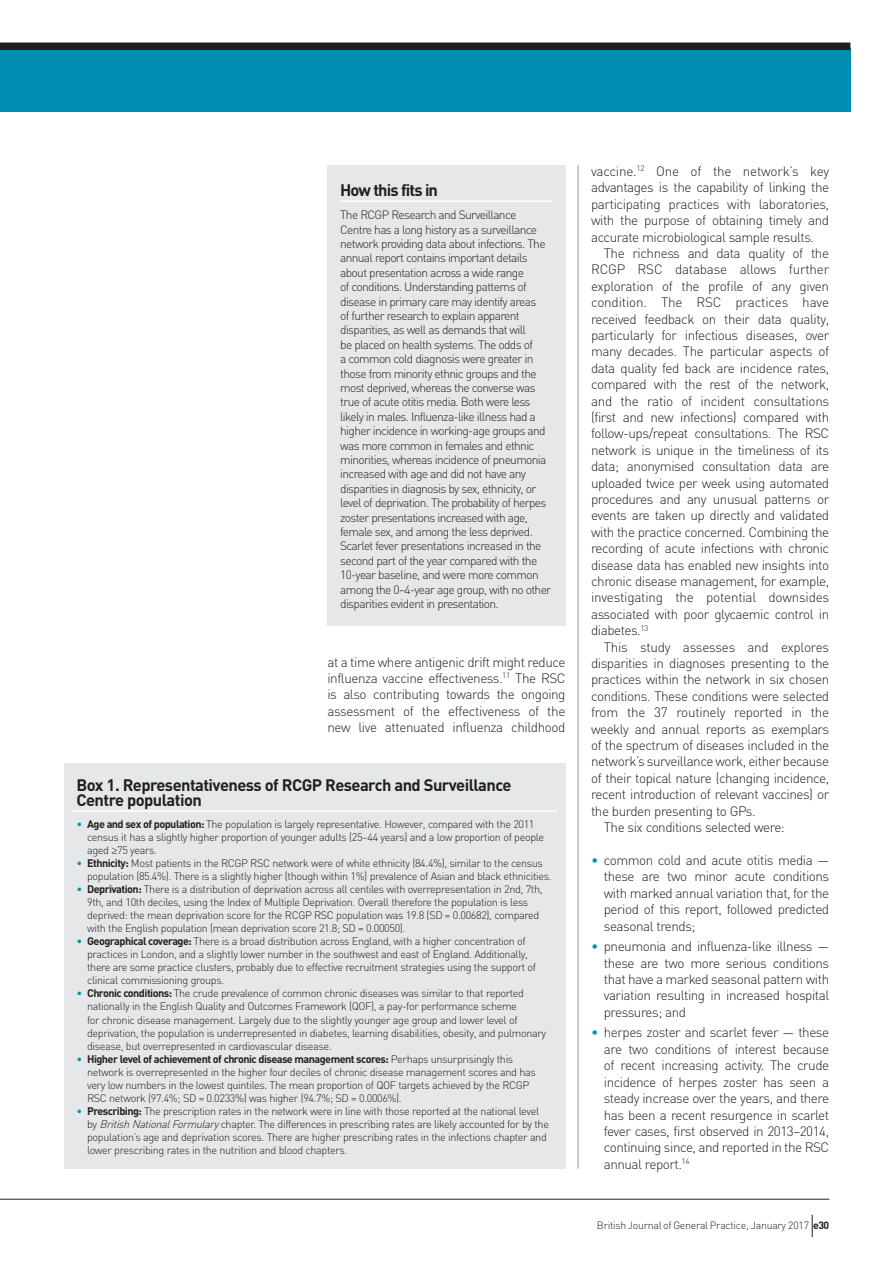
<style>
.page{position:relative;width:893px;height:1263px;background:#fff}
.page>*{position:absolute;margin:0;border:0;box-sizing:border-box;transform-origin:0 0}
.Box_copy_header{font:700 16.5px/15px "DIN";letter-spacing:-.035em;color:#231f20}
.How_this_fits_in_hea{font:700 16.5px "DIN";letter-spacing:-.055em;color:#231f20}
.Body_copy_indent{font:300 13.5px/16.4px "DIN";letter-spacing:-.035em;color:#231f20;text-align:justify}
.Bulleted_Body_Copy{font:300 13.5px/16.4px "DIN";letter-spacing:-.035em;color:#231f20;text-align:justify}
.How_this_fits_in_cop{font:300 12px/14.4px "DIN";letter-spacing:-.055em;color:#231f20}
.Box_Copy{font:300 10.8px/13px "DIN";letter-spacing:-.035em;color:#231f20}
.t1{font:300 10.5px "DIN";letter-spacing:-.025em;color:#231f20}
.s1{color:#008fb3}
.s2{font-weight:700}
.s3{font-family:"Helvetica"}
.s4{font-style:italic}
</style>
<div class="page">
<div style="left:0;top:48px;width:850px;height:63px;background:#008fb3"></div>
<div style="left:0;top:43px;width:850px;height:7px;background:#231f20"></div>
<hr style="left:578px;top:165px;width:1px;height:1004px;background:#939598">
<div style="left:327px;top:165px;width:239px;height:461px;background:#e6e7e9"></div>
<hr style="left:340px;top:200px;width:213px;height:2px;background:#fff">
<div style="left:64px;top:763px;width:502px;height:406px;background:#e6e7e9"></div>
<hr style="left:72px;top:810px;width:485px;height:2px;background:#fff">
<svg style="left:812px;top:1215px;width:1px;height:22px"></svg>
<hr style="left:0;top:1199px;width:829px;height:1px;background:#231f20">
<p class="How_this_fits_in_hea" style="left:340px;top:180px;width:99px">How this fits in</p>
<p class="How_this_fits_in_cop" style="left:340px;top:208px;width:212px">The RCGP Research and Surveillance Centre has a long history as a surveillance network providing data about infections. The annual report contains important details about presentation across a wide range<br>of conditions. Understanding patterns of disease in primary care may identify areas<br>of further research to explain apparent disparities, as well as demands that will<br>be placed on health systems. The odds of<br>a common cold diagnosis were greater in those from minority ethnic groups and the most deprived, whereas the converse was true of acute otitis media. Both were less likely in males. Influenza-like illness had a higher incidence in working-age groups and was more common in females and ethnic minorities, whereas incidence of pneumonia increased with age and did not have any disparities in diagnosis by sex, ethnicity, or level of deprivation. The probability of herpes zoster presentations increased with age, female sex, and among the less deprived.<br>Scarlet fever presentations increased in the second part of the year compared with the 10-year baseline, and were more common among the 0–4-year age group, with no other disparities evident in presentation.</p>
<p class="Body_copy_indent" style="left:327px;top:653px;width:240px">at a time where antigenic drift might reduce influenza vaccine effectiveness.<sup>11</sup> The RSC is also contributing towards the ongoing assessment of the effectiveness of the new live attenuated influenza childhood</p>
<p class="Box_copy_header" style="left:77px;top:777px;width:436px">Box 1. Representativeness of RCGP Research and Surveillance<br>Centre population</p>
<p class="Box_Copy" style="left:87px;top:817px;width:458px;text-indent:-11px"><span class="s1">•</span> <span class="s2">Age and sex of population:</span> The population is largely representative. However, compared with the 2011 census it has a slightly higher proportion of younger adults (25–44 years) and a low proportion of people aged <span class="s3">≥</span>75 years.</p>
<p class="Box_Copy" style="left:87px;top:856px;width:466px;text-indent:-11px"><span class="s1">•</span> <span class="s2">Ethnicity:</span> Most patients in the RCGP RSC network were of white ethnicity (84.4%), similar to the census population (85.4%). There is a slightly higher (though within 1%) prevalence of Asian and black ethnicities.</p>
<p class="Box_Copy" style="left:87px;top:882px;width:457px;text-indent:-11px"><span class="s1">•</span> <span class="s2">Deprivation:</span> There is a distribution of deprivation across all centiles with overrepresentation in 2nd, 7th, 9th, and 10th deciles, using the Index of Multiple Deprivation. Overall therefore the population is less deprived: the mean deprivation score for the RCGP RSC population was 19.8 (SD = 0.00682), compared with the English population (mean deprivation score 21.8; SD = 0.00050).</p>
<p class="Box_Copy" style="left:87px;top:935px;width:451px;text-indent:-11px"><span class="s1">•</span> <span class="s2">Geographical coverage:</span> There is a broad distribution across England, with a higher concentration of practices in London, and a slightly lower number in the southwest and east of England. Additionally, there are some practice clusters, probably due to effective recruitment strategies using the support of clinical commissioning groups.</p>
<p class="Box_Copy" style="left:87px;top:987px;width:461px;text-indent:-11px"><span class="s1">•</span> <span class="s2">Chronic conditions:</span> The crude prevalence of common chronic diseases was similar to that reported nationally in the English Quality and Outcomes Framework (QOF), a pay-for performance scheme<br>for chronic disease management. Largely due to the slightly younger age group and lower level of deprivation, the population is underrepresented in diabetes, learning disabilities, obesity, and pulmonary disease, but overrepresented in cardiovascular disease.</p>
<p class="Box_Copy" style="left:87px;top:1052px;width:450px;text-indent:-11px"><span class="s1">•</span> <span class="s2">Higher level of achievement of chronic disease management scores:</span> Perhaps unsurprisingly this network is overrepresented in the higher four deciles of chronic disease management scores and has very low numbers in the lowest quintiles. The mean proportion of QOF targets achieved by the RCGP RSC network (97.4%; SD = 0.0233%) was higher (94.7%; SD = 0.0006%).</p>
<p class="Box_Copy" style="left:87px;top:1104px;width:463px;text-indent:-11px"><span class="s1">•</span> <span class="s2">Prescribing:</span> The prescription rates in the network were in line with those reported at the national level by <span class="s4">BritishNationalFormulary</span>chapter. The differences in prescribing rates are likely accounted for by the population’s age and deprivation scores. There are higher prescribing rates in the infections chapter and lower prescribing rates in the nutrition and blood chapters.</p>
<p class="Body_copy_indent" style="left:591px;top:163px;width:240px">vaccine.<sup>12</sup> One of the network’s key advantages is the capability of linking the participating practices with laboratories, with the purpose of obtaining timely and accurate microbiological sample results.</p>
<p class="Body_copy_indent" style="left:591px;top:245px;width:240px;text-indent:13px">The richness and data quality of the RCGP RSC database allows further exploration of the profile of any given condition. The RSC practices have received feedback on their data quality, particularly for infectious diseases, over many decades. The particular aspects of data quality fed back are incidence rates, compared with the rest of the network, and the ratio of incident consultations (first and new infections) compared with follow-ups/repeat consultations. The RSC network is unique in the timeliness of its data; anonymised consultation data are uploaded twice per week using automated procedures and any unusual patterns or events are taken up directly and validated with the practice concerned. Combining the recording of acute infections with chronic disease data has enabled new insights into chronic disease management, for example, investigating the potential downsides associated with poor glycaemic control in diabetes.<sup>13</sup></p>
<p class="Body_copy_indent" style="left:591px;top:638px;width:240px;text-indent:13px">This study assesses and explores disparities in diagnoses presenting to the practices within the network in six chosen conditions. These conditions were selected from the 37 routinely reported in the weekly and annual reports as exemplars of the spectrum of diseases included in the network’s surveillance work, either because of their topical nature (changing incidence, recent introduction of relevant vaccines) or the burden presenting to GPs.</p>
<p class="Body_copy_indent" style="left:604px;top:819px;width:183px">The six conditions selected were:</p>
<p class="Bulleted_Body_Copy" style="left:604px;top:852px;width:227px;text-indent:-13px"><span class="s1">•</span> common cold and acute otitis media — these are two minor acute conditions with marked annual variation that, for the period of this report, followed predicted seasonal trends;</p>
<p class="Bulleted_Body_Copy" style="left:604px;top:938px;width:227px;text-indent:-13px"><span class="s1">•</span> pneumonia and influenza-like illness — these are two more serious conditions that have a marked seasonal pattern with variation resulting in increased hospital pressures; and</p>
<p class="Bulleted_Body_Copy" style="left:604px;top:1024px;width:227px;text-indent:-13px"><span class="s1">•</span> herpes zoster and scarlet fever — these are two conditions of interest because of recent increasing activity. The crude incidence of herpes zoster has seen a steady increase over the years, and there has been a recent resurgence in scarlet fever cases, first observed in 2013–2014, continuing since, and reported in the RSC annual report.<sup>14</sup></p>
<p class="t1" style="left:597px;top:1219px;width:234px">British Journal of General Practice, January 2017 <span class="s2">e30</span></p>
</div>
